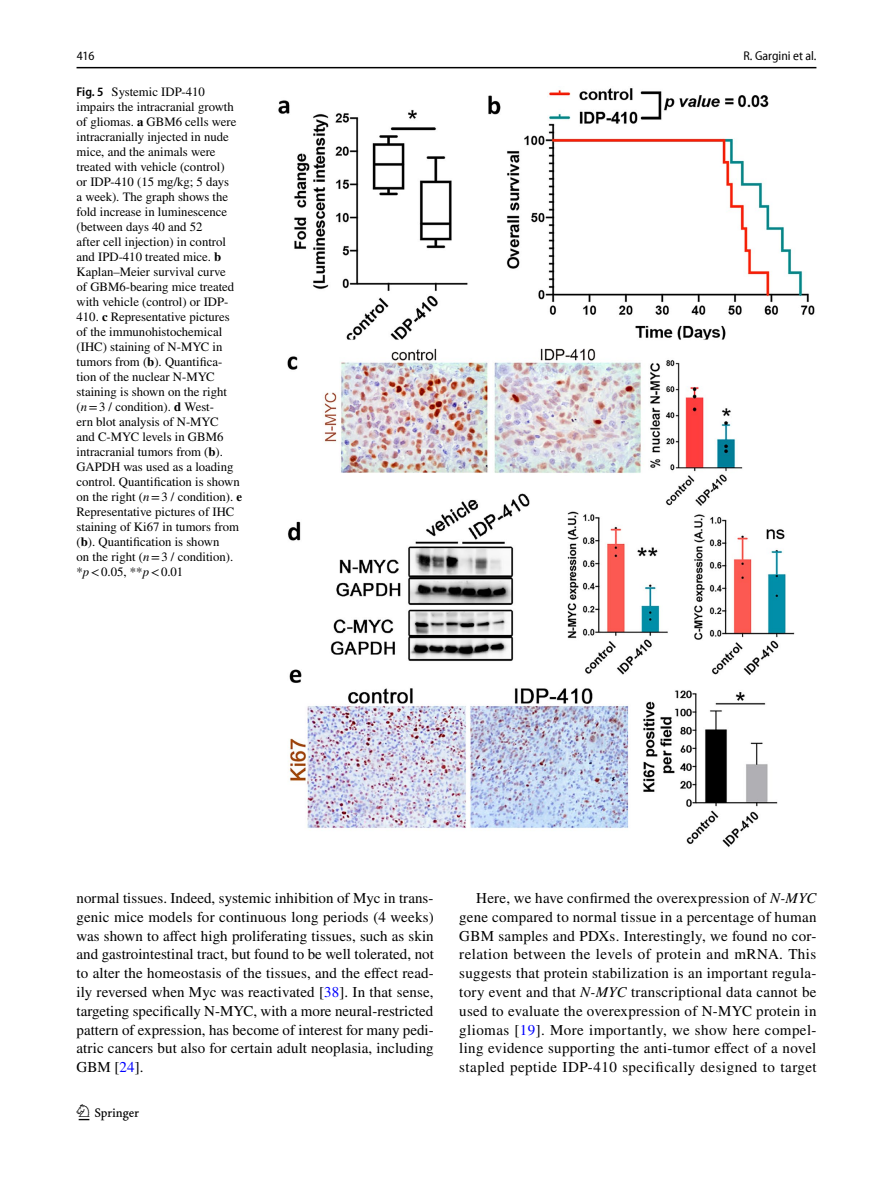
<style>
.page{position:relative;width:893px;height:1187px;background:#fff}
.page>*{position:absolute;margin:0;border:0;box-sizing:border-box;transform-origin:0 0}
.t1{font:22.5px "Springnew Regular 2";color:#000}
.t2{font:15px/18.8px "STIX";letter-spacing:.015em;color:#000;text-align:justify}
.t3{font:12.75px/15px "STIX";color:#000}
.t4{font:semi-condensed 12.75px "Myriad Pro Unic";color:#000}
.t5{font:12.75px "Adv T Tc 488 b 0 e 6";color:#000}
.s1{font-family:"Myriad Pro";font-weight:600;font-stretch:semi-condensed}
.s2{font-weight:700}
.s3{font-style:italic}
.s4{color:#00f}
</style>
<div class="page">
<hr style="left:77px;top:67px;width:739px;height:1px;background:#000">
<img style="left:278px;top:88px;width:537px;height:759px">
<p class="t5" style="left:77px;top:51px;width:19px">416</p>
<p class="t4" style="left:744px;top:51px;width:74px">R. Gargini et al.</p>
<p class="t3" style="left:77px;top:85px;width:167px"><span class="s1">Fig. 5</span> Systemic IDP-410 impairs the intracranial growth of gliomas. <span class="s2">a</span> GBM6 cells were intracranially injected in nude mice, and the animals were treated with vehicle (control)<br>or IDP-410 (15 mg/kg; 5 days<br>a week). The graph shows the fold increase in luminescence (between days 40 and 52<br>after cell injection) in control and IPD-410 treated mice. <span class="s2">b<br></span>Kaplan–Meier survival curve<br>of GBM6-bearing mice treated with vehicle (control) or IDP-<br>410. <span class="s2">c</span> Representative pictures of the immunohistochemical (IHC) staining of N-MYC in tumors from (<span class="s2">b</span>). Quantifica&shy;tion of the nuclear N-MYC staining is shown on the right (<span class="s3">n</span>=3 / condition). <span class="s2">d</span> West-<br>ern blot analysis of N-MYC<br>and C-MYC levels in GBM6 intracranial tumors from (<span class="s2">b</span>).<br>GAPDH was used as a loading control. Quantification is shown on the right (<span class="s3">n</span>=3 / condition). <span class="s2">e<br></span>Representative pictures of IHC staining of Ki67 in tumors from (<span class="s2">b</span>). Quantification is shown<br>on the right (<span class="s3">n</span>=3 / condition). *<span class="s3">p</span>&lt;0.05, **<span class="s3">p</span>&lt;0.01</p>
<p class="t2" style="left:77px;top:889px;width:359px">normal tissues. Indeed, systemic inhibition of Myc in trans&shy;genic mice models for continuous long periods (4 weeks) was shown to affect high proliferating tissues, such as skin and gastrointestinal tract, but found to be well tolerated, not to alter the homeostasis of the tissues, and the effect read&shy;ily reversed when Myc was reactivated [<span class="s4">38</span>]. In that sense, targeting specifically N-MYC, with a more neural-restricted pattern of expression, has become of interest for many pedi&shy;atric cancers but also for certain adult neoplasia, including GBM [<span class="s4">24</span>].</p>
<p class="t2" style="left:459px;top:889px;width:359px;text-indent:17px">Here, we have confirmed the overexpression of <span class="s3">N-MYC </span>gene compared to normal tissue in a percentage of human GBM samples and PDXs. Interestingly, we found no cor&shy;relation between the levels of protein and mRNA. This suggests that protein stabilization is an important regula&shy;tory event and that <span class="s3">N-MYC</span> transcriptional data cannot be used to evaluate the overexpression of N-MYC protein in gliomas [<span class="s4">19</span>]. More importantly, we show here compel&shy;ling evidence supporting the anti-tumor effect of a novel stapled peptide IDP-410 specifically designed to target</p>
<h1 class="t1" style="left:79px;top:1104px;width:62px">1 3</h1>
</div>
